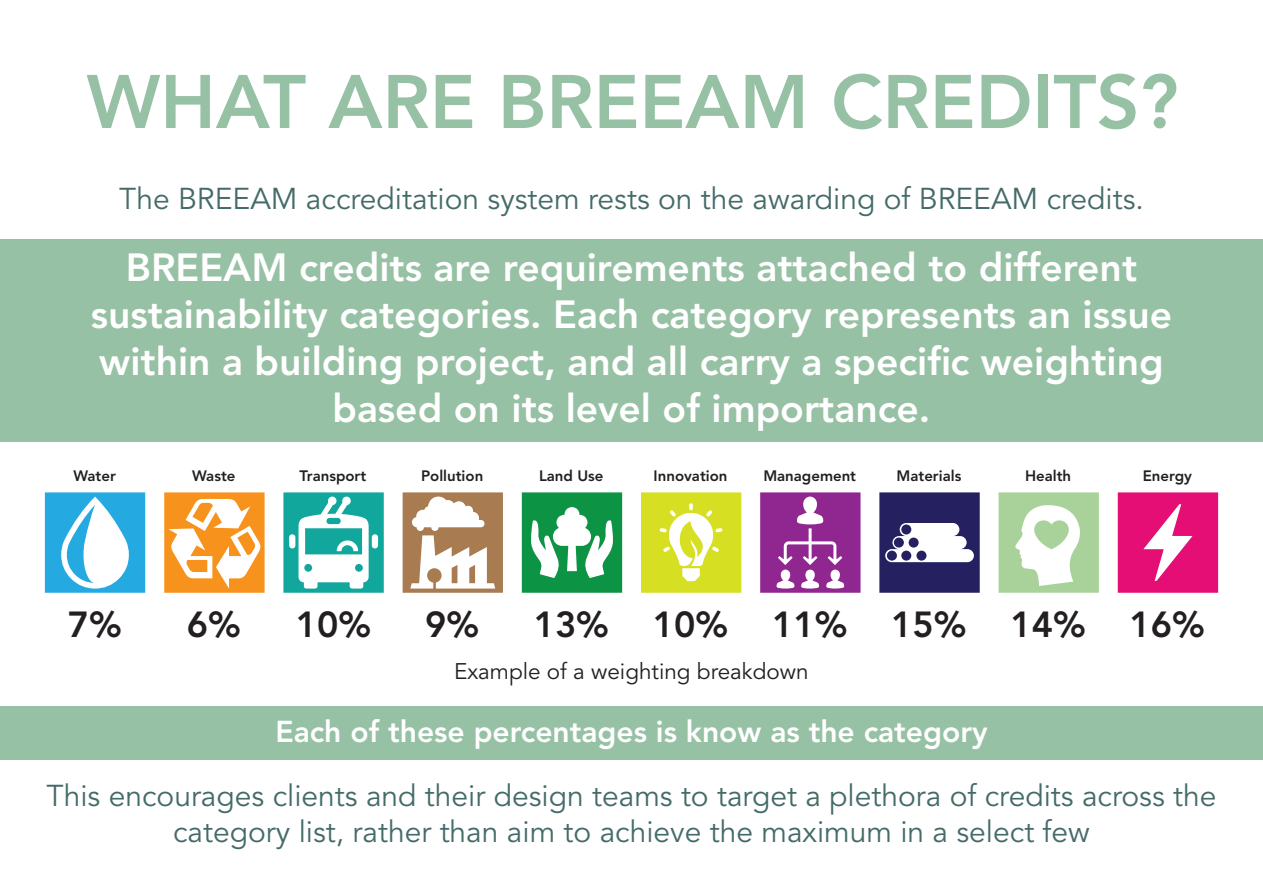
<style>
.page{position:relative;width:1263px;height:893px;background:#fff}
.page>*{position:absolute;margin:0;border:0;box-sizing:border-box;transform-origin:0 0}
.t1{font:800 75px "Avenir LT Std";color:#97c1a4}
.t2{font:800 39px/46.8px "Avenir LT Std";color:#fff;text-align:center}
.t3{font:800 36px "Avenir LT Std";color:#231f20}
.t4{font:30px/36px "Avenir LT Std";color:#446b69;text-align:center}
.t5{font:800 30px "Avenir LT Std";color:#fff}
.t6{font:22.5px "Avenir LT Std";color:#231f20}
.t7{font:800 15px "Avenir LT Std";color:#231f20}
</style>
<div class="page">
<div style="left:0;top:707px;width:1263px;height:53px;background:#97c1a4"></div>
<div style="left:0;top:240px;width:1263px;height:202px;background:#97c1a4"></div>
<svg style="left:522px;top:492px;width:100px;height:101px"></svg>
<svg style="left:879px;top:492px;width:101px;height:101px"></svg>
<div style="left:901px;top:551px;width:10px;height:10px;background:#252161;border-radius:50%"></div>
<div style="left:887px;top:551px;width:10px;height:10px;background:#252161;border-radius:50%"></div>
<div style="left:909px;top:538px;width:10px;height:10px;background:#252161;border-radius:50%"></div>
<div style="left:916px;top:551px;width:10px;height:10px;background:#252161;border-radius:50%"></div>
<svg style="left:1118px;top:492px;width:100px;height:101px;background:#e72a84"></svg>
<svg style="left:998px;top:492px;width:101px;height:101px"></svg>
<svg style="left:760px;top:492px;width:100px;height:101px;background:#a148a0"></svg>
<svg style="left:403px;top:492px;width:100px;height:101px"></svg>
<svg style="left:283px;top:492px;width:101px;height:101px"></svg>
<svg style="left:45px;top:492px;width:100px;height:101px"></svg>
<svg style="left:164px;top:492px;width:101px;height:101px"></svg>
<svg style="left:641px;top:492px;width:100px;height:101px;background:#dce446"></svg>
<h1 class="t1" style="left:87px;top:58px;width:1093px">WHAT ARE BREEAM CREDITS?</h1>
<p class="t4" style="left:119px;top:182px;width:1026px">The BREEAM accreditation system rests on the awarding of BREEAM credits.</p>
<h2 class="t2" style="left:91px;top:244px;width:1083px">BREEAM credits are requirements attached to different sustainability categories. Each category represents an issue within a building project, and all carry a specific weighting based on its level of importance.</h2>
<p class="t7" style="left:73px;top:467px;width:44px">Water</p>
<p class="t7" style="left:192px;top:467px;width:45px">Waste</p>
<p class="t7" style="left:300px;top:467px;width:68px">Transport</p>
<p class="t7" style="left:421px;top:467px;width:64px">Pollution</p>
<p class="t7" style="left:539px;top:467px;width:66px">Land Use</p>
<p class="t7" style="left:654px;top:467px;width:75px">Innovation</p>
<p class="t7" style="left:763px;top:467px;width:94px">Management</p>
<p class="t7" style="left:896px;top:467px;width:66px">Materials</p>
<p class="t7" style="left:1025px;top:467px;width:48px">Health</p>
<p class="t7" style="left:1143px;top:467px;width:51px">Energy</p>
<p class="t3" style="left:68px;top:603px;width:55px">7%</p>
<p class="t3" style="left:187px;top:603px;width:55px">6%</p>
<p class="t3" style="left:296px;top:603px;width:77px">10%</p>
<p class="t3" style="left:425px;top:603px;width:55px">9%</p>
<p class="t3" style="left:534px;top:603px;width:673px">13% 10% 11% 15% 14% 16%</p>
<p class="t6" style="left:454px;top:658px;width:356px">Example of a weighting breakdown</p>
<p class="t5" style="left:275px;top:714px;width:714px">Each of these percentages is know as the category</p>
<p class="t4" style="left:46px;top:779px;width:1171px">This encourages clients and their design teams to target a plethora of credits across the category list, rather than aim to achieve the maximum in a select few</p>
</div>
